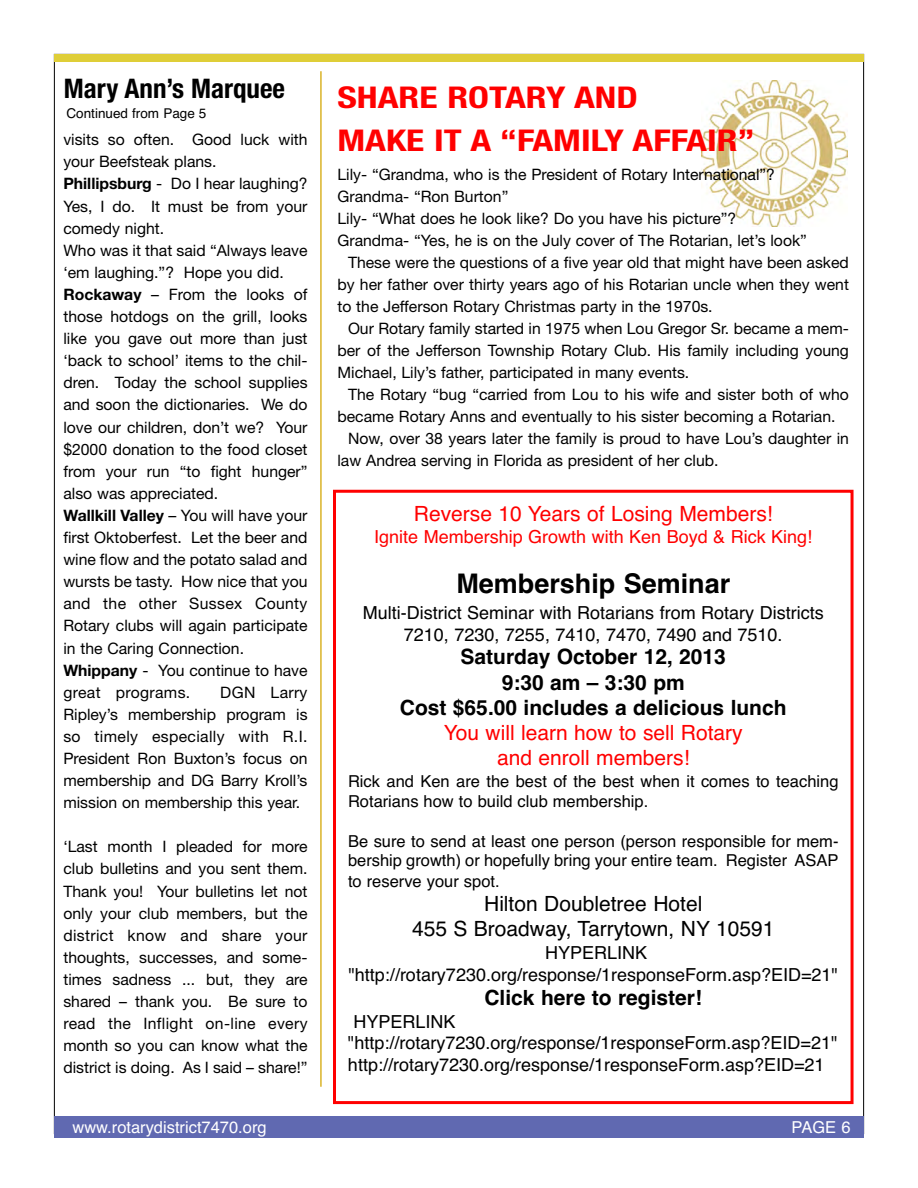
<style>
.page{position:relative;width:918px;height:1188px;background:#fff}
.page>*{position:absolute;margin:0;border:0;box-sizing:border-box;transform-origin:0 0}
.t1{font:700 condensed 30px/42.6px "Helvetica Neue";color:#f00;scale:1.25 1}
.t2{font:700 27px "Helvetica";color:#000}
.t3{font:700 condensed 27px "Helvetica Neue";color:#000}
.t4{font:700 21px/25.2px "Helvetica";color:#000;text-align:center}
.t5{font:21px/25.2px "Helvetica";color:#f00;text-align:center}
.t6{font:21px/25.2px "Helvetica";color:#000;text-align:center}
.t7{font:18px/21.6px "Helvetica";color:#000;text-align:center}
.t8{font:18px "Helvetica";color:#f00}
.t9{font:16.5px/20.4px "Helvetica";color:#000}
.t10{font:16.5px "Helvetica";color:#fff}
.t11{font:15.75px/22.2px "Helvetica Neue";color:#000;text-align:justify}
.t12{font:13.5px "Helvetica";color:#000}
.s1{font-weight:700}
</style>
<div class="page">
<div style="left:54px;top:1116px;width:810px;height:21px;background:#6069b1"></div>
<div style="left:54px;top:54px;width:810px;height:8px;background:#dfce38"></div>
<hr style="left:320px;top:71px;width:2px;height:1016px;background:#dab328">
<div style="left:333px;top:490px;width:521px;height:614px;border:3px solid #f00"></div>
<img style="left:701px;top:81px;width:146px;height:145px">
<h2 class="t3" style="left:64px;top:72px;width:223px">Mary Ann’s Marquee</h2>
<p class="t11" style="left:63px;top:128px;width:246px;text-align:left">visits so often. Good luck with your Beefsteak plans.<br><span class="s1">Phillipsburg</span> - Do I hear laughing?<br>Yes, I do. It must be from your comedy night.<br>Who was it that said “Always leave ‘em laughing.”? Hope you did.<br><span class="s1">Rockaway</span> – From the looks of those hotdogs on the grill, looks like you gave out more than just ‘back to school’ items to the chil&shy;dren. Today the school supplies and soon the dictionaries. We do love our children, don’t we? Your $2000 donation to the food closet from your run “to fight hunger” also was appreciated.<br><span class="s1">Wallkill Valley</span> – You will have your first Oktoberfest. Let the beer and wine flow and the potato salad and wursts be tasty. How nice that you and the other Sussex County<br>Rotary clubs will again participate in the Caring Connection.<br><span class="s1">Whippany</span> - You continue to have great programs.</p>
<p class="t12" style="left:67px;top:106px;width:141px">Continued from Page 5</p>
<p class="t11" style="left:63px;top:681px;width:246px;text-indent:157px">DGN Larry Ripley’s membership program is so timely especially with R.I.<br>President Ron Buxton’s focus on membership and DG Barry Kroll’s mission on membership this year.</p>
<p class="t11" style="left:63px;top:836px;width:246px">‘Last month I pleaded for more club bulletins and you sent them.<br>Thank you! Your bulletins let not only your club members, but the district know and share your thoughts, successes, and some&shy;times sadness ... but, they are shared – thank you. Be sure to read the Inflight on-line every month so you can know what the district is doing. As I said – share!”</p>
<h1 class="t1" style="left:338px;top:76px;width:335px">SHARE ROTARY AND<br>MAKE IT A “FAMILY AFFAIR”</h1>
<p class="t11" style="left:338px;top:163px;width:439px">Lily- “Grandma, who is the President of Rotary International”?</p>
<p class="t11" style="left:338px;top:185px;width:172px">Grandma- “Ron Burton”</p>
<p class="t11" style="left:338px;top:207px;width:400px">Lily- “What does he look like? Do you have his picture”?</p>
<p class="t11" style="left:338px;top:229px;width:471px">Grandma- “Yes, he is on the July cover of The Rotarian, let’s look”</p>
<p class="t11" style="left:348px;top:251px;width:502px">These were the questions of a five year old that might have been asked</p>
<p class="t11" style="left:338px;top:273px;width:513px">by her father over thirty years ago of his Rotarian uncle when they went</p>
<p class="t11" style="left:338px;top:295px;width:377px">to the Jefferson Rotary Christmas party in the 1970s.</p>
<p class="t11" style="left:348px;top:317px;width:502px">Our Rotary family started in 1975 when Lou Gregor Sr. became a mem-</p>
<p class="t11" style="left:338px;top:339px;width:513px">ber of the Jefferson Township Rotary Club. His family including young</p>
<p class="t11" style="left:338px;top:361px;width:353px">Michael, Lily’s father, participated in many events.</p>
<p class="t11" style="left:348px;top:383px;width:503px">The Rotary “bug “carried from Lou to his wife and sister both of who</p>
<p class="t11" style="left:338px;top:405px;width:499px">became Rotary Anns and eventually to his sister becoming a Rotarian.</p>
<p class="t11" style="left:348px;top:427px;width:503px">Now, over 38 years later the family is proud to have Lou’s daughter in</p>
<p class="t11" style="left:338px;top:450px;width:383px">law Andrea serving in Florida as president of her club.</p>
<h3 class="t5" style="left:414px;top:501px;width:360px">Reverse 10 Years of Losing Members!</h3>
<p class="t8" style="left:374px;top:527px;width:440px">Ignite Membership Growth with Ken Boyd &amp; Rick King!</p>
<h2 class="t2" style="left:456px;top:568px;width:275px">Membership Seminar</h2>
<p class="t7" style="left:363px;top:602px;width:462px">Multi-District Seminar with Rotarians from Rotary Districts<br>7210, 7230, 7255, 7410, 7470, 7490 and 7510.</p>
<h3 class="t4" style="left:400px;top:645px;width:388px">Saturday October 12, 2013<br>9:30 am – 3:30 pm<br>Cost $65.00 includes a delicious lunch</h3>
<h3 class="t5" style="left:444px;top:720px;width:301px">You will learn how to sell Rotary and enroll members!</h3>
<p class="t9" style="left:348px;top:772px;width:492px;line-height:19.8px">Rick and Ken are the best of the best when it comes to teaching<br>Rotarians how to build club membership.</p>
<p class="t9" style="left:348px;top:831px;width:492px;text-align:justify">Be sure to send at least one person (person responsible for mem&shy;bership growth) or hopefully bring your entire team. Register ASAP to reserve your spot.</p>
<h3 class="t6" style="left:412px;top:891px;width:364px">Hilton Doubletree Hotel<br>455 S Broadway, Tarrytown, NY 10591</h3>
<p class="t7" style="left:349px;top:942px;width:491px">HYPERLINK "http://rotary7230.org/response/1responseForm.asp?EID=21"</p>
<h3 class="t4" style="left:484px;top:985px;width:219px">Click here to register!</h3>
<p class="t7" style="left:348px;top:1011px;width:491px;text-align:left;text-indent:6px">HYPERLINK "http://rotary7230.org/response/1responseForm.asp?EID=21" http://rotary7230.org/response/1responseForm.asp?EID=21</p>
<p class="t10" style="left:72px;top:1118px;width:196px">www.rotarydistrict7470.org</p>
<p class="t10" style="left:792px;top:1118px;width:60px">PAGE 6</p>
</div>
